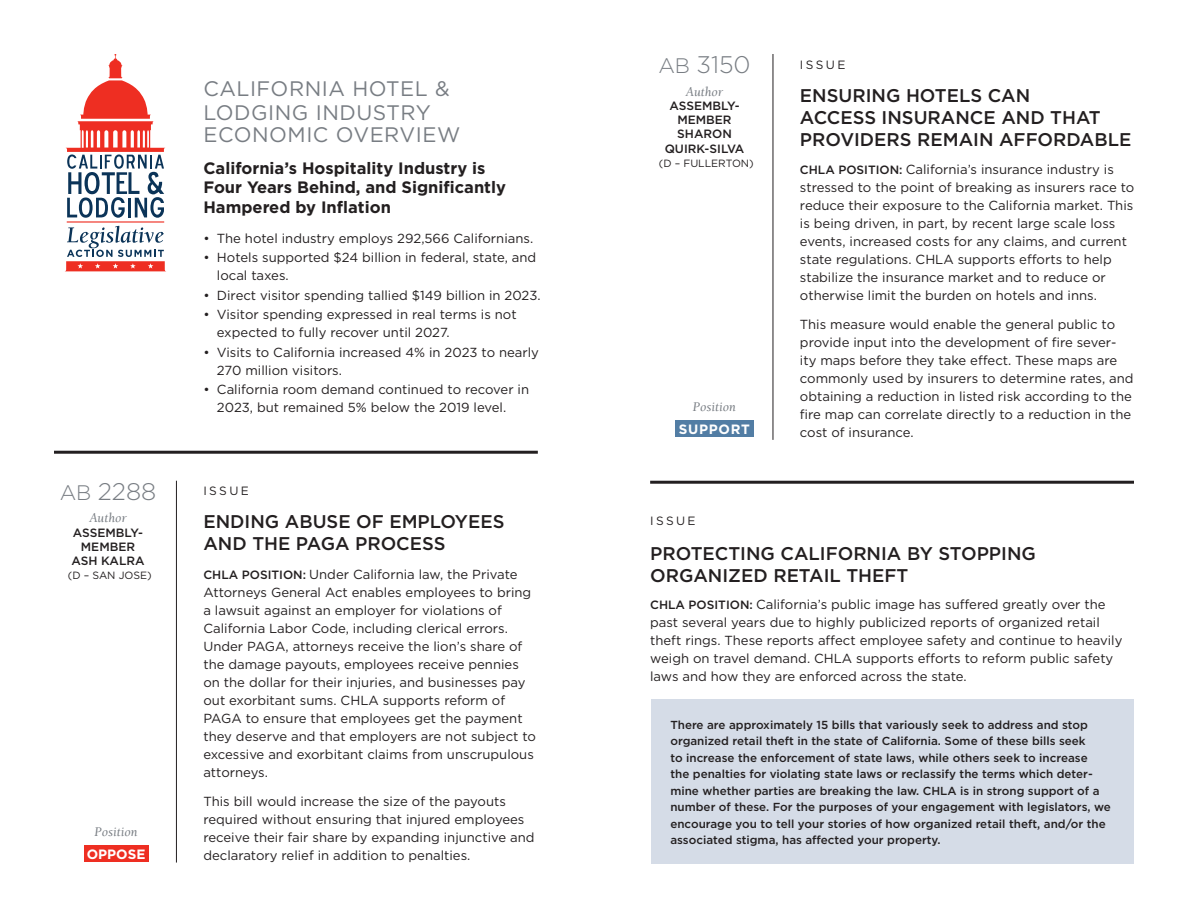
<style>
.page{position:relative;width:1188px;height:918px;background:#fff}
.page>*{position:absolute;margin:0;border:0;box-sizing:border-box;transform-origin:0 0}
.t1{font:300 24px "Gotham";color:#787d83}
.t2{font:21px/23.2px "Gotham";letter-spacing:.025em;color:#787d83}
.t3{font:500 18.3px/22px "Gotham";color:#231f20}
.t4{font:700 16.5px/19.5px "Gotham";color:#231f20}
.t5{font:italic 13.5px "Berkeley LT";color:#787d83}
.t6{font:700 13.5px "Gotham";letter-spacing:.05em;color:#fff}
.t7{font:13.2px/18px "Gotham";color:#231f20}
.t8{font:500 12px/14.2px "Gotham";color:#231f20;text-align:center}
.t9{font:12px "Gotham";letter-spacing:.2em;color:#231f20}
.t10{font:500 11.7px/16.5px "Gotham";color:#231f20}
.t11{font:10.5px "Gotham";color:#231f20}
.s1{font-size:21px}
.s2{font-weight:500;font-size:12px}
</style>
<div class="page">
<div style="left:651px;top:700px;width:482px;height:164px;background:#d5dce7"></div>
<hr style="left:176px;top:481px;width:1px;height:382px;background:#231f20">
<div style="left:84px;top:845px;width:64px;height:17px;background:#ee2e22"></div>
<svg style="left:66px;top:54px;width:99px;height:164px"></svg>
<hr style="left:67px;top:221px;width:97px;height:2px;background:#ee2e22">
<svg style="left:65px;top:226px;width:101px;height:45px"></svg>
<hr style="left:773px;top:54px;width:1px;height:386px;background:#231f20">
<div style="left:675px;top:420px;width:79px;height:17px;background:#527da4"></div>
<hr style="left:650px;top:481px;width:484px;height:3px;background:#231f20">
<hr style="left:54px;top:451px;width:484px;height:3px;background:#231f20">
<h1 class="t1" style="left:60px;top:476px;width:98px"><span class="s1">AB</span> 2288</h1>
<p class="t5" style="left:89px;top:511px;width:39px">Author</p>
<p class="t8" style="left:71px;top:525px;width:75px">ASSEMBLY-<br>MEMBER<br>ASH KALRA</p>
<p class="t11" style="left:68px;top:569px;width:85px">(D – SAN JOSE)</p>
<p class="t5" style="left:95px;top:825px;width:44px">Position</p>
<p class="t6" style="left:87px;top:845px;width:60px">OPPOSE</p>
<h2 class="t2" style="left:203px;top:76px;width:258px">CALIFORNIA HOTEL &amp;<br>LODGING INDUSTRY<br>ECONOMIC OVERVIEW</h2>
<p class="t4" style="left:203px;top:158px;width:304px">California’s Hospitality Industry is<br>Four Years Behind, and Significantly<br>Hampered by Inflation</p>
<p class="t7" style="left:203px;top:229px;width:331px">• The hotel industry employs 292,566 Californians.</p>
<p class="t7" style="left:217px;top:248px;width:321px;text-indent:-14px">• Hotels supported $24 billion in federal, state, and local taxes.</p>
<p class="t7" style="left:203px;top:286px;width:339px">• Direct visitor spending tallied $149 billion in 2023.</p>
<p class="t7" style="left:217px;top:305px;width:301px;text-indent:-14px">• Visitor spending expressed in real terms is not expected to fully recover until 2027.</p>
<p class="t7" style="left:217px;top:343px;width:324px;text-indent:-14px">• Visits to California increased 4% in 2023 to nearly<br>270 million visitors.</p>
<p class="t7" style="left:217px;top:380px;width:314px;text-indent:-14px">• California room demand continued to recover in<br>2023, but remained 5% below the 2019 level.</p>
<p class="t9" style="left:203px;top:483px;width:47px">ISSUE</p>
<h3 class="t3" style="left:203px;top:511px;width:303px">ENDING ABUSE OF EMPLOYEES<br>AND THE PAGA PROCESS</h3>
<p class="t7" style="left:203px;top:565px;width:334px"><span class="s2">CHLA POSITION:</span> Under California law, the Private Attorneys General Act enables employees to bring a lawsuit against an employer for violations of California Labor Code, including clerical errors.<br>Under PAGA, attorneys receive the lion’s share of the damage payouts, employees receive pennies on the dollar for their injuries, and businesses pay out exorbitant sums. CHLA supports reform of PAGA to ensure that employees get the payment they deserve and that employers are not subject to excessive and exorbitant claims from unscrupulous attorneys.</p>
<p class="t7" style="left:203px;top:792px;width:333px">This bill would increase the size of the payouts required without ensuring that injured employees receive their fair share by expanding injunctive and declaratory relief in addition to penalties.</p>
<h1 class="t1" style="left:658px;top:50px;width:94px"><span class="s1">AB</span> 3150</h1>
<p class="t5" style="left:686px;top:84px;width:39px">Author</p>
<p class="t8" style="left:665px;top:98px;width:81px">ASSEMBLY-<br>MEMBER<br>SHARON<br>QUIRK-SILVA</p>
<p class="t11" style="left:659px;top:157px;width:97px">(D – FULLERTON)</p>
<p class="t5" style="left:693px;top:400px;width:44px">Position</p>
<p class="t6" style="left:679px;top:420px;width:72px">SUPPORT</p>
<p class="t9" style="left:800px;top:57px;width:47px">ISSUE</p>
<h3 class="t3" style="left:800px;top:84px;width:333px">ENSURING HOTELS CAN<br>ACCESS INSURANCE AND THAT<br>PROVIDERS REMAIN AFFORDABLE</h3>
<p class="t7" style="left:800px;top:160px;width:336px"><span class="s2">CHLA POSITION:</span> California’s insurance industry is stressed to the point of breaking as insurers race to reduce their exposure to the California market. This is being driven, in part, by recent large scale loss events, increased costs for any claims, and current state regulations. CHLA supports efforts to help stabilize the insurance market and to reduce or otherwise limit the burden on hotels and inns.</p>
<p class="t7" style="left:800px;top:315px;width:335px">This measure would enable the general public to provide input into the development of fire sever&shy;ity maps before they take effect. These maps are commonly used by insurers to determine rates, and obtaining a reduction in listed risk according to the fire map can correlate directly to a reduction in the cost of insurance.</p>
<p class="t9" style="left:650px;top:513px;width:47px">ISSUE</p>
<h3 class="t3" style="left:650px;top:542px;width:387px">PROTECTING CALIFORNIA BY STOPPING<br>ORGANIZED RETAIL THEFT</h3>
<p class="t7" style="left:650px;top:595px;width:474px"><span class="s2">CHLA POSITION:</span> California’s public image has suffered greatly over the past several years due to highly publicized reports of organized retail theft rings. These reports affect employee safety and continue to heavily weigh on travel demand. CHLA supports efforts to reform public safety laws and how they are enforced across the state.</p>
<p class="t10" style="left:670px;top:716px;width:442px">There are approximately 15 bills that variously seek to address and stop organized retail theft in the state of California. Some of these bills seek<br>to increase the enforcement of state laws, while others seek to increase<br>the penalties for violating state laws or reclassify the terms which deter&shy;mine whether parties are breaking the law. CHLA is in strong support of a number of these. For the purposes of your engagement with legislators, we encourage you to tell your stories of how organized retail theft, and/or the associated stigma, has affected your property.</p>
</div>
